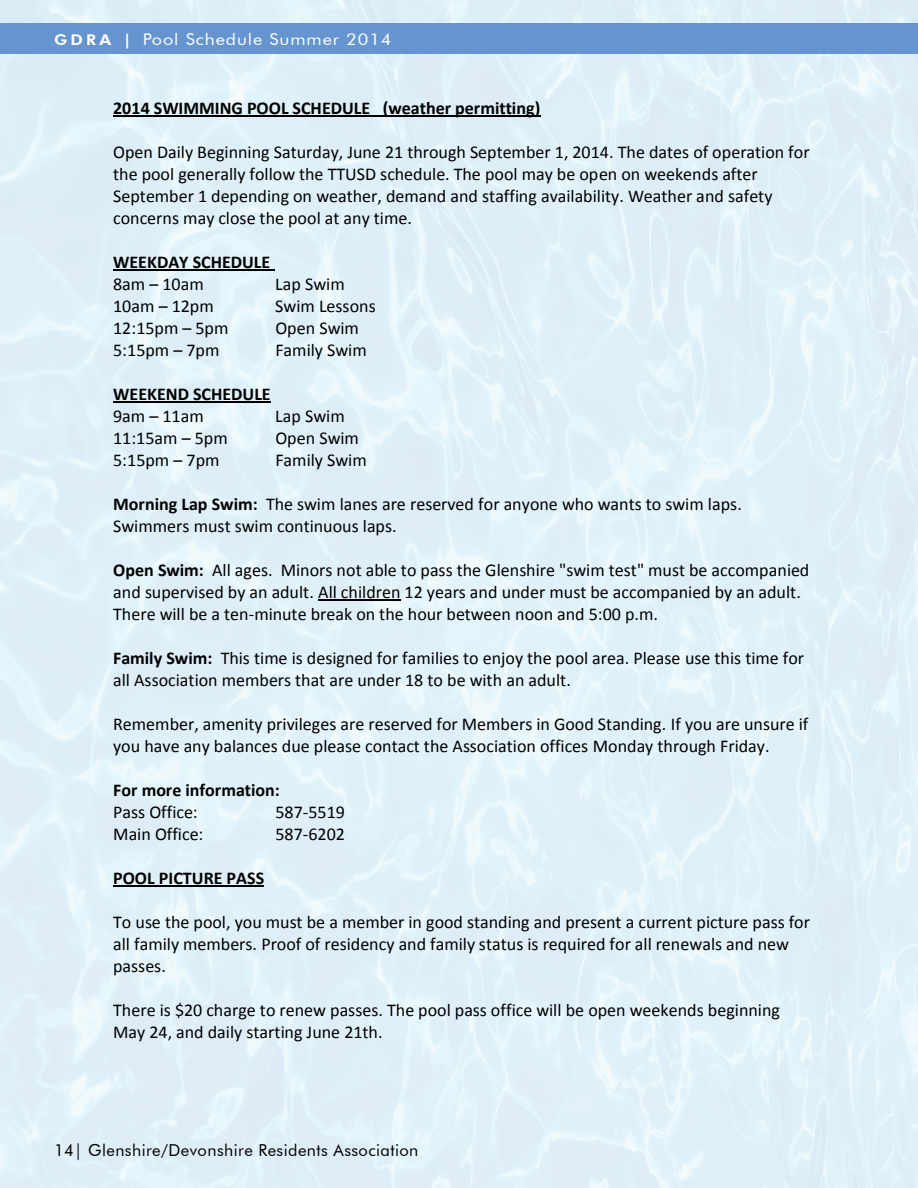
<style>
.page{position:relative;width:918px;height:1188px;background:#fff}
.page>*{position:absolute;margin:0;border:0;box-sizing:border-box;transform-origin:0 0}
.t1{font:18px/22px "Calibri";color:#000}
.t2{font:700 18px "Calibri";color:#000}
.t3{font:16.5px "Futura BT";letter-spacing:.025em;color:#000}
.t4{font:16.2px "Futura BT";letter-spacing:.05em;color:#fff;scale:1.11 1}
.s1{font-weight:800;font-size:14.85px}
.s2{font-weight:700}
</style>
<div class="page">
<img style="left:0;top:0;width:918px;height:1188px">
<div style="left:0;top:23px;width:918px;height:31px;background:#6594ce"></div>
<hr style="left:113px;top:116px;width:427px;height:1px;background:#000">
<hr style="left:113px;top:270px;width:162px;height:1px;background:#000">
<hr style="left:113px;top:402px;width:158px;height:1px;background:#000">
<hr style="left:318px;top:600px;width:82px;height:1px;background:#000">
<hr style="left:113px;top:886px;width:151px;height:1px;background:#000">
<p class="t4" style="left:54px;top:29px;width:306px"><span class="s1">GDRA |</span> Pool Schedule Summer 2014</p>
<p class="t2" style="left:113px;top:96px;width:429px">2014 SWIMMING POOL SCHEDULE (weather permitting)</p>
<p class="t1" style="left:113px;top:141px;width:698px">Open Daily Beginning Saturday, June 21 through September 1, 2014. The dates of operation for the pool generally follow the TTUSD schedule. The pool may be open on weekends after September 1 depending on weather, demand and staffing availability. Weather and safety concerns may close the pool at any time.</p>
<p class="t2" style="left:113px;top:250px;width:159px">WEEKDAY SCHEDULE</p>
<p class="t1" style="left:113px;top:273px;width:92px">8am – 10am</p>
<p class="t1" style="left:275px;top:273px;width:71px">Lap Swim</p>
<p class="t1" style="left:113px;top:295px;width:102px">10am – 12pm</p>
<p class="t1" style="left:275px;top:295px;width:102px">Swim Lessons</p>
<p class="t1" style="left:113px;top:317px;width:117px">12:15pm – 5pm</p>
<p class="t1" style="left:275px;top:317px;width:85px">Open Swim</p>
<p class="t1" style="left:113px;top:339px;width:108px">5:15pm – 7pm</p>
<p class="t1" style="left:275px;top:339px;width:93px">Family Swim</p>
<p class="t2" style="left:113px;top:382px;width:159px">WEEKEND SCHEDULE</p>
<p class="t1" style="left:113px;top:405px;width:92px">9am – 11am</p>
<p class="t1" style="left:275px;top:405px;width:71px">Lap Swim</p>
<p class="t1" style="left:113px;top:427px;width:116px">11:15am – 5pm</p>
<p class="t1" style="left:275px;top:427px;width:85px">Open Swim</p>
<p class="t1" style="left:113px;top:449px;width:108px">5:15pm – 7pm</p>
<p class="t1" style="left:275px;top:449px;width:93px">Family Swim</p>
<p class="t1" style="left:113px;top:493px;width:630px"><span class="s2">Morning Lap Swim:</span> The swim lanes are reserved for anyone who wants to swim laps.<br>Swimmers must swim continuous laps.</p>
<p class="t1" style="left:113px;top:559px;width:698px"><span class="s2">Open Swim:</span> All ages. Minors not able to pass the Glenshire "swim test" must be accompanied and supervised by an adult. All children 12 years and under must be accompanied by an adult.<br>There will be a ten-minute break on the hour between noon and 5:00 p.m.</p>
<p class="t1" style="left:113px;top:647px;width:693px"><span class="s2">Family Swim:</span> This time is designed for families to enjoy the pool area. Please use this time for all Association members that are under 18 to be with an adult.</p>
<p class="t1" style="left:113px;top:713px;width:697px">Remember, amenity privileges are reserved for Members in Good Standing. If you are unsure if you have any balances due please contact the Association offices Monday through Friday.</p>
<p class="t2" style="left:113px;top:778px;width:168px">For more information:</p>
<p class="t1" style="left:113px;top:801px;width:86px">Pass Office:</p>
<p class="t1" style="left:275px;top:801px;width:71px">587-5519</p>
<p class="t1" style="left:113px;top:823px;width:92px">Main Office:</p>
<p class="t1" style="left:275px;top:823px;width:71px">587-6202</p>
<p class="t2" style="left:113px;top:866px;width:152px">POOL PICTURE PASS</p>
<p class="t1" style="left:113px;top:911px;width:699px">To use the pool, you must be a member in good standing and present a current picture pass for all family members. Proof of residency and family status is required for all renewals and new passes.</p>
<p class="t1" style="left:113px;top:999px;width:669px">There is $20 charge to renew passes. The pool pass office will be open weekends beginning<br>May 24, and daily starting June 21th.</p>
<p class="t3" style="left:54px;top:1140px;width:366px">14| Glenshire/Devonshire Residents Association</p>
</div>
